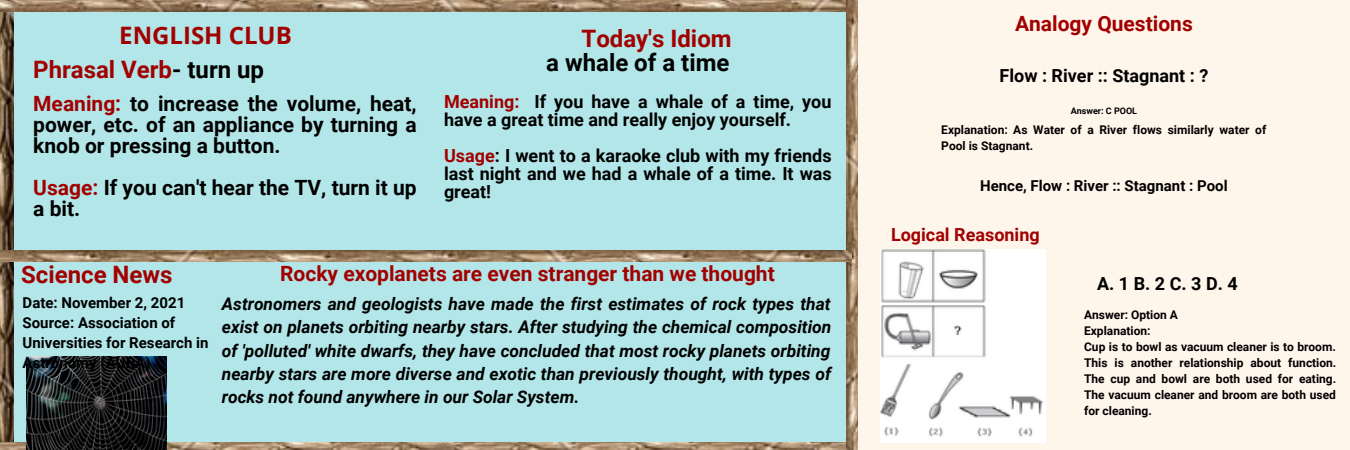
<style>
.page{position:relative;width:1350px;height:450px;background:#b3e6e8}
.page>*{position:absolute;margin:0;border:0;box-sizing:border-box;transform-origin:0 0}
.t1{font:700 24px "Roboto";color:#a20000}
.t2{font:700 24px "Roboto";color:#000}
.t3{font:700 24px "Open Sans";color:#a20000}
.t4{font:700 21px/21px "Roboto";color:#000;text-align:justify}
.t5{font:700 21px "Roboto";color:#a20000}
.t6{font:700 18px/18px "Roboto";color:#000}
.t7{font:700 18px "Roboto";color:#a20000}
.t8{font:italic 700 17.4px/23.1px "Roboto";color:#000;text-align:justify}
.t9{font:700 15px/20.1px "Roboto";color:#000}
.t10{font:700 12px/15.9px "Roboto";color:#000}
.t11{font:700 9px "Roboto";color:#000}
.s1{color:#000}
.s2{color:#a20000}
</style>
<div class="page">
<img style="left:0;top:11px;width:13px;height:431px">
<img style="left:0;top:0;width:847px;height:11px">
<img style="left:0;top:442px;width:847px;height:8px">
<img style="left:847px;top:0;width:11px;height:450px">
<img style="left:0;top:250px;width:852px;height:12px">
<img style="left:27px;top:356px;width:139px;height:94px">
<div style="left:858px;top:0;width:492px;height:450px;background:#fff6eb"></div>
<img style="left:881px;top:249px;width:164px;height:194px">
<p class="t3" style="left:119px;top:18px;width:174px">ENGLISH CLUB</p>
<p class="t1" style="left:33px;top:55px;width:232px">Phrasal Verb<span class="s1">- turn up</span></p>
<p class="t4" style="left:33px;top:94px;width:385px"><span class="s2">Meaning:</span> to increase the volume, heat, power, etc. of an appliance by turning a knob or pressing a button.</p>
<p class="t4" style="left:33px;top:178px;width:385px"><span class="s2">Usage:</span> If you can't hear the TV, turn it up a bit.</p>
<p class="t1" style="left:582px;top:25px;width:152px">Today's Idiom</p>
<p class="t2" style="left:546px;top:49px;width:185px">a whale of a time</p>
<p class="t6" style="left:444px;top:93px;width:389px"><span class="s2">Meaning:</span> If you have a whale of a time, you have a great time and really enjoy yourself.</p>
<p class="t6" style="left:444px;top:147px;width:389px;text-align:justify"><span class="s2">Usage</span>: I went to a karaoke club with my friends last night and we had a whale of a time. It was great!</p>
<p class="t1" style="left:21px;top:260px;width:153px">Science News</p>
<p class="t5" style="left:280px;top:262px;width:496px">Rocky exoplanets are even stranger than we thought</p>
<p class="t9" style="left:23px;top:293px;width:164px">Date: November 2, 2021</p>
<p class="t9" style="left:23px;top:313px;width:187px">Source: Association of<br>Universities for Research in<br>Astronomy (AURA)</p>
<p class="t8" style="left:222px;top:293px;width:611px">Astronomers and geologists have made the first estimates of rock types that exist on planets orbiting nearby stars. After studying the chemical composition of 'polluted' white dwarfs, they have concluded that most rocky planets orbiting nearby stars are more diverse and exotic than previously thought, with types of rocks not found anywhere in our Solar System.</p>
<p class="t5" style="left:1015px;top:12px;width:179px">Analogy Questions</p>
<p class="t6" style="left:1000px;top:67px;width:210px">Flow : River :: Stagnant : ?</p>
<p class="t11" style="left:1071px;top:106px;width:68px">Answer: C POOL</p>
<p class="t10" style="left:941px;top:121px;width:327px;line-height:16.8px">Explanation: As Water of a River flows similarly water of<br>Pool is Stagnant.</p>
<p class="t9" style="left:980px;top:176px;width:249px">Hence, Flow : River :: Stagnant : Pool</p>
<p class="t7" style="left:891px;top:225px;width:150px">Logical Reasoning</p>
<p class="t6" style="left:1097px;top:274px;width:142px">A. 1 B. 2 C. 3 D. 4</p>
<p class="t10" style="left:1084px;top:307px;width:95px">Answer: Option A</p>
<p class="t10" style="left:1084px;top:323px;width:68px">Explanation:</p>
<p class="t10" style="left:1084px;top:339px;width:254px;text-align:justify">Cup is to bowl as vacuum cleaner is to broom.<br>This is another relationship about function.<br>The cup and bowl are both used for eating.<br>The vacuum cleaner and broom are both used for cleaning.</p>
</div>
